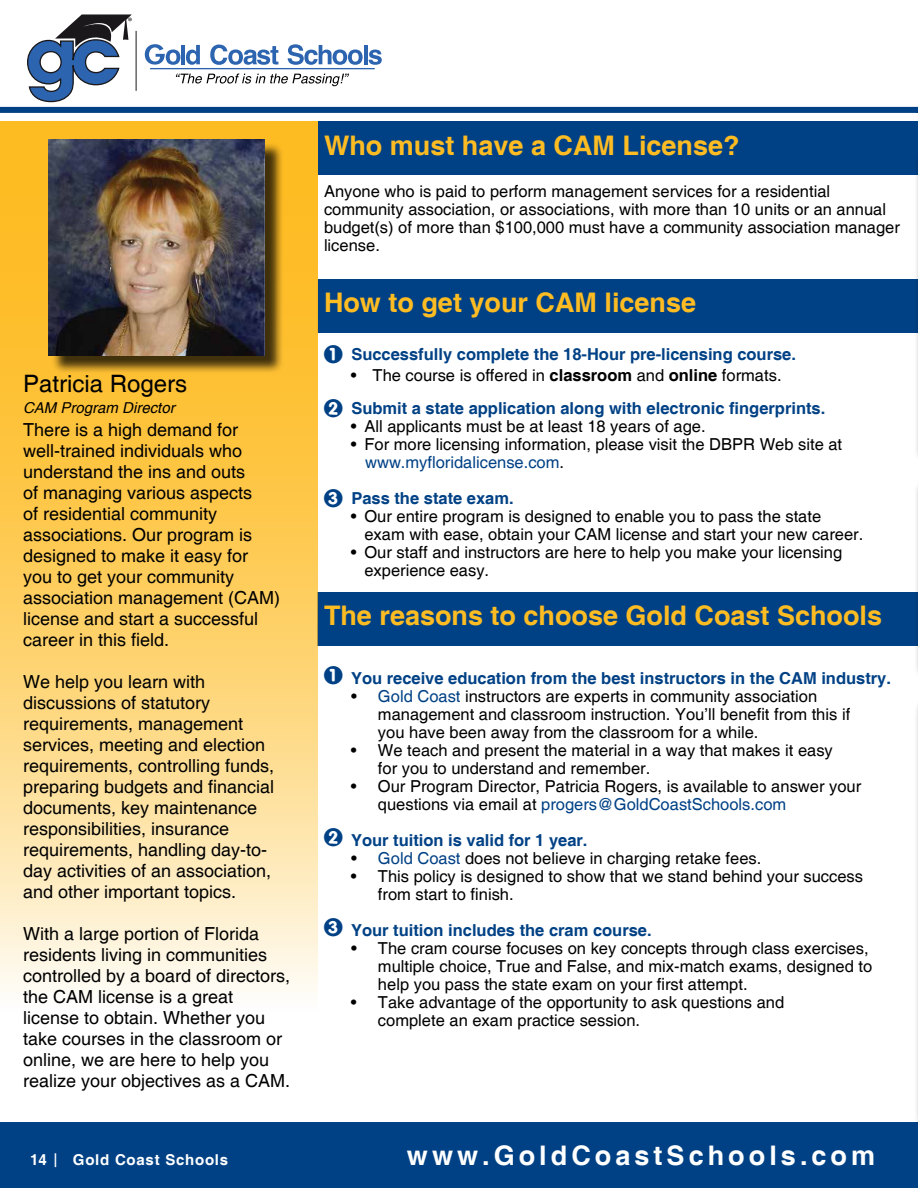
<style>
.page{position:relative;width:918px;height:1188px;background:#fff}
.page>*{position:absolute;margin:0;border:0;box-sizing:border-box;transform-origin:0 0}
.t1{font:700 27px "Helvetica";color:#febc23}
.t2{font:700 27px "Helvetica";letter-spacing:.15em;color:#fff}
.t3{font:24px "Helvetica";color:#000}
.t4{font:18px/21px "Helvetica";color:#000}
.t5{font:16.5px/18px "Helvetica";color:#000}
.t6{font:700 16.5px/33px "Helvetica";color:#004185}
.t7{font:700 15px "Helvetica";letter-spacing:.05em;color:#fff}
.t8{font:italic 15px "Helvetica";color:#000}
.s1{font-family:"Circled";font-weight:400;font-size:22.5px}
.s2{font-weight:400;color:#000}
.s3{color:#000}
.s4{color:#004185}
</style>
<div class="page">
<div style="left:0;top:1122px;width:918px;height:66px;background:#004185"></div>
<div style="left:50px;top:1141px;width:180px;height:37px;background:#004185"></div>
<div style="left:49px;top:1140px;width:182px;height:39px;border:2px solid #004185"></div>
<div style="left:293px;top:1134px;width:584px;height:42px;background:#004185"></div>
<div style="left:292px;top:1133px;width:586px;height:43px;border:2px solid #004185"></div>
<div style="left:0;top:107px;width:918px;height:6px;background:#004185"></div>
<hr style="left:181px;top:45px;width:4px;height:19px;background:#2c64b0">
<svg style="left:186px;top:45px;width:14px;height:20px"></svg>
<svg style="left:210px;top:45px;width:68px;height:20px"></svg>
<svg style="left:288px;top:44px;width:75px;height:21px"></svg>
<hr style="left:364px;top:45px;width:4px;height:19px;background:#2c64b0">
<svg style="left:369px;top:50px;width:13px;height:15px"></svg>
<svg style="left:145px;top:44px;width:35px;height:21px"></svg>
<hr style="left:150px;top:68px;width:225px;height:1px;background:#2c64b0">
<svg style="left:176px;top:73px;width:173px;height:13px"></svg>
<svg style="left:27px;top:14px;width:105px;height:88px"></svg>
<hr style="left:136px;top:31px;width:1px;height:60px;background:#1a181b">
<div style="left:317px;top:592px;width:601px;height:54px;background:#004185"></div>
<hr style="left:914px;top:479px;width:4px;height:201px;background:#000;opacity:.75">
<div style="left:317px;top:122px;width:601px;height:54px;background:#004185"></div>
<div style="left:317px;top:279px;width:601px;height:54px;background:#004185"></div>
<svg style="left:0;top:122px;width:317px;height:870px"></svg>
<div style="left:51px;top:142px;width:232px;height:232px;background:#000;opacity:.75"></div>
<img style="left:49px;top:140px;width:216px;height:216px">
<hr style="left:915px;top:699px;width:3px;height:430px;background:#f8f8f8">
<hr style="left:914px;top:150px;width:4px;height:313px;background:#000;opacity:.75">
<svg style="left:916px;top:112px;width:2px;height:1023px"></svg>
<h1 class="t1" style="left:324px;top:129px;width:417px">Who must have a CAM License?</h1>
<p class="t5" style="left:324px;top:183px;width:577px">Anyone who is paid to perform management services for a residential community association, or associations, with more than 10 units or an annual budget(s) of more than $100,000 must have a community association manager license.</p>
<h2 class="t3" style="left:23px;top:369px;width:166px">Patricia Rogers</h2>
<p class="t8" style="left:23px;top:399px;width:153px">CAM Program Director</p>
<p class="t4" style="left:23px;top:420px;width:259px">There is a high demand for well-trained individuals who understand the ins and outs<br>of managing various aspects<br>of residential community associations. Our program is designed to make it easy for you to get your community association management (CAM) license and start a successful career in this field.</p>
<p class="t4" style="left:23px;top:672px;width:253px">We help you learn with discussions of statutory requirements, management services, meeting and election requirements, controlling funds, preparing budgets and financial documents, key maintenance responsibilities, insurance requirements, handling day-to&shy;day activities of an association, and other important topics.</p>
<p class="t4" style="left:23px;top:924px;width:269px">With a large portion of Florida residents living in communities controlled by a board of directors, the CAM license is a great license to obtain. Whether you take courses in the classroom or online, we are here to help you realize your objectives as a CAM.</p>
<h1 class="t1" style="left:324px;top:286px;width:374px">How to get your CAM license</h1>
<p class="t6" style="left:324px;top:339px;width:474px"><span class="s1">1</span> Successfully complete the 18-Hour pre-licensing course.</p>
<p class="t6" style="left:324px;top:360px;width:503px;text-indent:27px"><span class="s2">• The course is offered in</span> <span class="s3">classroom</span> <span class="s2">and</span> <span class="s3">online</span> <span class="s2">formats.<br></span><span class="s1">2</span> Submit a state application along with electronic fingerprints.</p>
<p class="t5" style="left:351px;top:418px;width:356px">• All applicants must be at least 18 years of age.</p>
<p class="t5" style="left:365px;top:436px;width:478px;text-indent:-14px">• For more licensing information, please visit the DBPR Web site at <span class="s4">www.myfloridalicense.com</span>.</p>
<p class="t6" style="left:324px;top:483px;width:191px"><span class="s1">3</span> Pass the state exam.</p>
<p class="t5" style="left:364px;top:508px;width:500px;text-indent:-13px">• Our entire program is designed to enable you to pass the state exam with ease, obtain your CAM license and start your new career.</p>
<p class="t5" style="left:364px;top:544px;width:479px;text-indent:-13px">• Our staff and instructors are here to help you make your licensing experience easy.</p>
<h1 class="t1" style="left:324px;top:599px;width:560px">The reasons to choose Gold Coast Schools</h1>
<p class="t6" style="left:324px;top:663px;width:569px"><span class="s1">1</span> You receive education from the best instructors in the CAM industry.</p>
<p class="t5" style="left:378px;top:688px;width:474px;text-indent:-27px">• <span class="s4">Gold Coast</span> instructors are experts in community association management and classroom instruction. You’ll benefit from this if you have been away from the classroom for a while.</p>
<p class="t5" style="left:378px;top:742px;width:456px;text-indent:-27px">• We teach and present the material in a way that makes it easy for you to understand and remember.</p>
<p class="t5" style="left:378px;top:778px;width:485px;text-indent:-27px">• Our Program Director, Patricia Rogers, is available to answer your questions via email at <span class="s4">progers@GoldCoastSchools.com</span></p>
<p class="t6" style="left:324px;top:825px;width:265px"><span class="s1">2</span> Your tuition is valid for 1 year.</p>
<p class="t5" style="left:351px;top:850px;width:412px">• <span class="s4">Gold Coast</span> does not believe in charging retake fees.</p>
<p class="t5" style="left:378px;top:868px;width:487px;text-indent:-27px">• This policy is designed to show that we stand behind your success from start to finish.</p>
<p class="t6" style="left:324px;top:915px;width:329px"><span class="s1">3</span> Your tuition includes the cram course.</p>
<p class="t5" style="left:378px;top:940px;width:496px;text-indent:-27px">• The cram course focuses on key concepts through class exercises, multiple choice, True and False, and mix-match exams, designed to help you pass the state exam on your first attempt.</p>
<p class="t5" style="left:378px;top:994px;width:408px;text-indent:-27px">• Take advantage of the opportunity to ask questions and complete an exam practice session.</p>
<p class="t7" style="left:30px;top:1151px;width:18px">14</p>
<p class="t7" style="left:73px;top:1151px;width:157px">Gold Coast Schools</p>
<h1 class="t2" style="left:407px;top:1139px;width:470px">www.GoldCoastSchools.com</h1>
</div>
